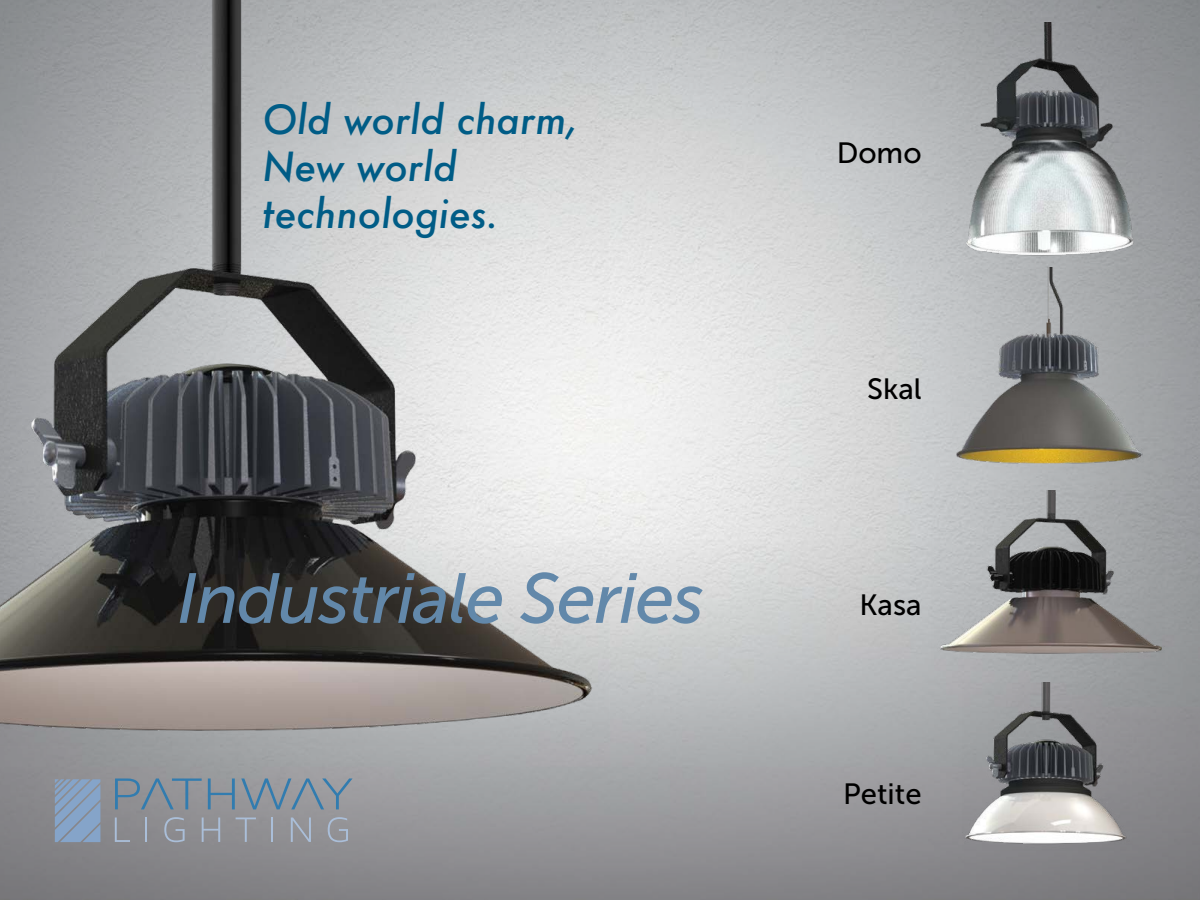
<style>
.page{position:relative;width:1200px;height:900px;background:#fff}
.page>*{position:absolute;margin:0;border:0;box-sizing:border-box;transform-origin:0 0}
.t1{font:italic 70.5px "Museo Sans 500";letter-spacing:-.02em;color:#6288aa}
.t2{font:italic 500 39px/46.8px "Futura";color:#005c86}
.t3{font:29.25px "Museo Sans 500";color:#000}
</style>
<div class="page">
<img style="left:0;top:0;width:1200px;height:900px">
<img style="left:0;top:0;width:609px;height:746px">
<svg style="left:115px;top:779px;width:87px;height:30px;background:#7f8d9a"></svg>
<svg style="left:208px;top:779px;width:27px;height:30px"></svg>
<svg style="left:241px;top:778px;width:112px;height:31px;background:#8694a0"></svg>
<svg style="left:115px;top:818px;width:15px;height:24px"></svg>
<svg style="left:146px;top:818px;width:1px;height:24px"></svg>
<svg style="left:164px;top:817px;width:21px;height:25px"></svg>
<svg style="left:202px;top:818px;width:18px;height:24px"></svg>
<svg style="left:236px;top:818px;width:20px;height:24px"></svg>
<hr style="left:271px;top:818px;width:2px;height:24px;background:#aabed8">
<svg style="left:291px;top:818px;width:20px;height:24px"></svg>
<svg style="left:328px;top:817px;width:20px;height:25px"></svg>
<svg style="left:55px;top:779px;width:45px;height:63px;background:#859fbf"></svg>
<img style="left:951px;top:267px;width:192px;height:202px">
<img style="left:963px;top:683px;width:167px;height:167px">
<img style="left:959px;top:22px;width:182px;height:236px">
<img style="left:932px;top:491px;width:232px;height:175px">
<p class="t2" style="left:263px;top:96px;width:317px">Old world charm,<br>New world technologies.</p>
<h1 class="t1" style="left:177px;top:560px;width:529px">Industriale Series</h1>
<p class="t3" style="left:837px;top:137px;width:86px">Domo</p>
<p class="t3" style="left:867px;top:373px;width:56px">Skal</p>
<p class="t3" style="left:859px;top:589px;width:64px">Kasa</p>
<p class="t3" style="left:843px;top:778px;width:80px">Petite</p>
</div>
